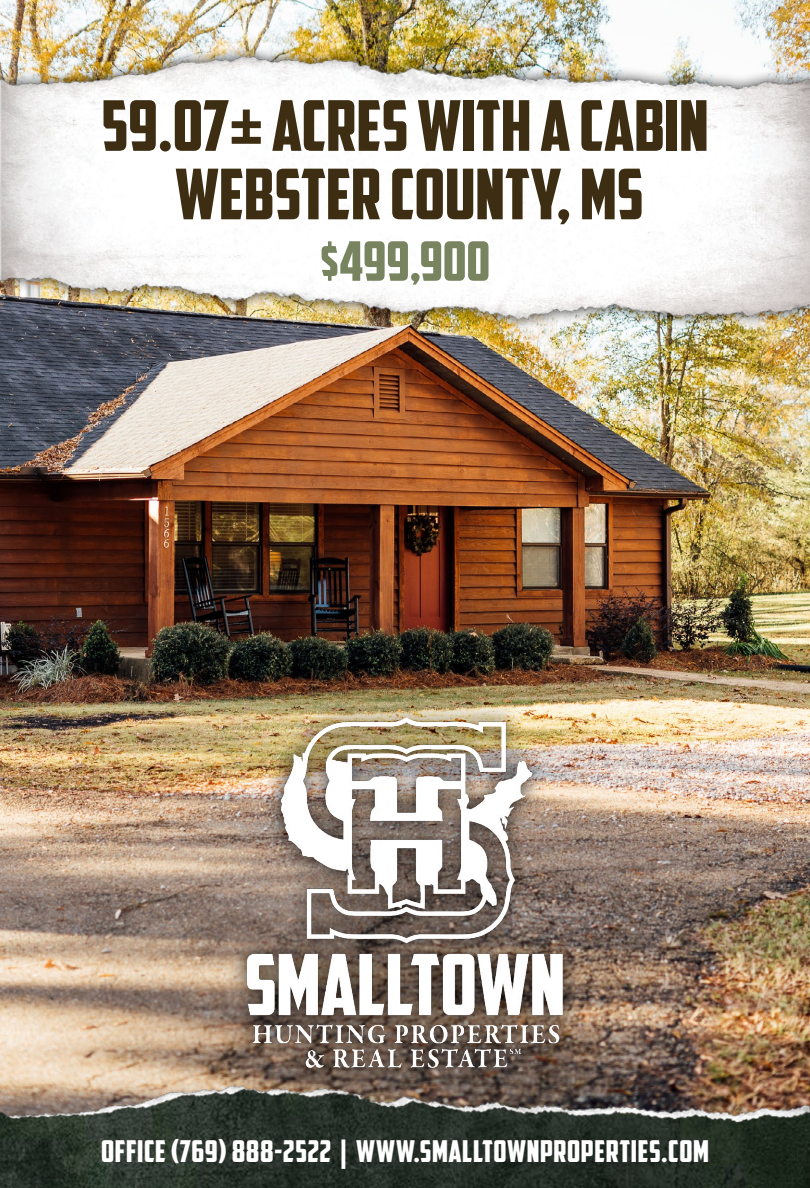
<style>
.page{position:relative;width:810px;height:1188px;background:#fff}
.page>*{position:absolute;margin:0;border:0;box-sizing:border-box;transform-origin:0 0}
.t1{font:69.8px/68.4px "American Captain";color:#3d2d12;text-align:center}
.t2{font:54.4px "American Captain";color:#77845f}
.t3{font:30px "American Captain";letter-spacing:.02em;color:#fff}
</style>
<div class="page">
<img style="left:0;top:352px;width:810px;height:700px">
<img style="left:0;top:0;width:810px;height:352px">
<img style="left:0;top:1052px;width:810px;height:136px">
<div style="left:228px;top:700px;width:354px;height:387px;background:#000;opacity:.75"></div>
<img style="left:247px;top:718px;width:316px;height:350px">
<h1 class="t1" style="left:101px;top:91px;width:609px">59.07± ACRES WITH A CABIN<br>WEBSTER COUNTY, MS</h1>
<h2 class="t2" style="left:320px;top:229px;width:172px">$499,900</h2>
<p class="t3" style="left:101px;top:1133px;width:609px">OFFICE (769) 888-2522 | WWW.SMALLTOWNPROPERTIES.COM</p>
</div>
